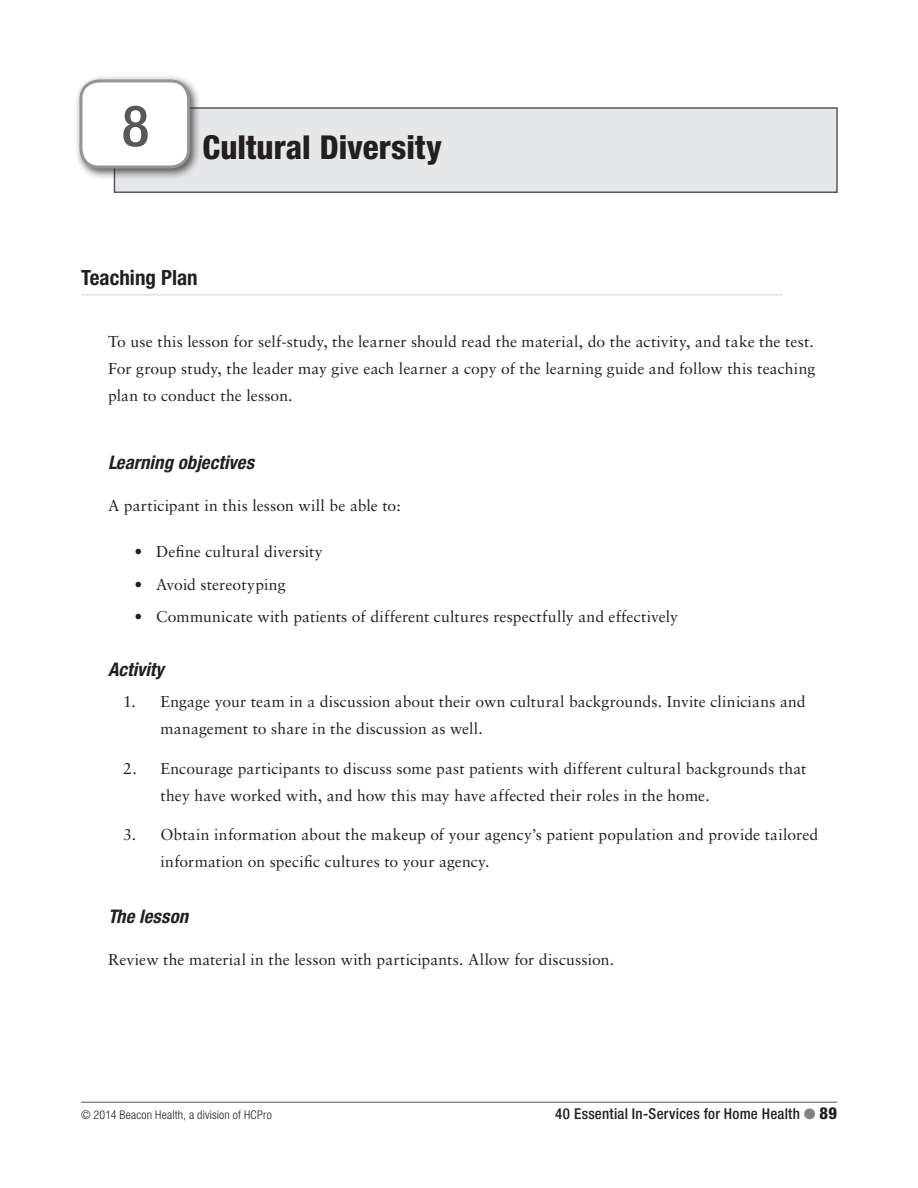
<style>
.page{position:relative;width:918px;height:1188px;background:#fff}
.page>*{position:absolute;margin:0;border:0;box-sizing:border-box;transform-origin:0 0}
.chapter_number{font:500 condensed 57px "Helvetica Neue LT Std";color:#57585a}
.Chaptertitle{font:800 condensed 33px "Helvetica Neue LT Std";color:#231f20}
.Heading_1{font:700 condensed 21px "Helvetica Neue LT Std";color:#231f20}
.Heading_2{font:italic 700 condensed 18.75px "Helvetica Neue LT Std";letter-spacing:.005em;color:#231f20}
.Body_Text{font:15.75px/27px "Sabon LT Std";letter-spacing:.01em;color:#231f20;text-align:justify}
.Bodynumber{font:15.75px/27px "Sabon LT Std";letter-spacing:.005em;color:#231f20}
.Footer-Right{font:500 condensed 15px "Helvetica Neue LT Std";letter-spacing:.015em;color:#231f20}
.Footer-Right-2{font:300 condensed 12px "Helvetica Neue LT Std";letter-spacing:.015em;color:#231f20}
.s1{color:#808285}
.s2{font-weight:800;font-size:16.5px}
</style>
<div class="page">
<hr style="left:81px;top:1102px;width:756px;height:1px;background:#57585a">
<div style="left:114px;top:107px;width:724px;height:86px;background:#e6e7e9;border:2px solid #57585a"></div>
<div style="left:74px;top:74px;width:127px;height:106px;background:#231f20;opacity:.75"></div>
<div style="left:81px;top:81px;width:108px;height:86px;background:#fff;border-radius:18px"></div>
<div style="left:80px;top:80px;width:110px;height:88px;border:3px solid #939598;border-radius:18px"></div>
<hr style="left:81px;top:295px;width:702px;height:1px;background:#d1d2d4">
<p class="chapter_number" style="left:122px;top:92px;width:29px">8</p>
<p class="Chaptertitle" style="left:202px;top:126px;width:241px">Cultural Diversity</p>
<p class="Heading_1" style="left:81px;top:265px;width:118px">Teaching Plan</p>
<p class="Body_Text" style="left:108px;top:327px;width:709px">To use this lesson for self-study, the learner should read the material, do the activity, and take the test.<br>For group study, the leader may give each learner a copy of the learning guide and follow this teaching plan to conduct the lesson.</p>
<p class="Heading_2" style="left:108px;top:451px;width:148px">Learning objectives</p>
<p class="Body_Text" style="left:108px;top:492px;width:294px">A participant in this lesson will be able to:</p>
<p class="Body_Text" style="left:134px;top:538px;width:190px">• Define cultural diversity</p>
<p class="Body_Text" style="left:134px;top:570px;width:153px">• Avoid stereotyping</p>
<p class="Body_Text" style="left:134px;top:603px;width:545px">• Communicate with patients of different cultures respectfully and effectively</p>
<p class="Heading_2" style="left:108px;top:658px;width:57px">Activity</p>
<p class="Bodynumber" style="left:160px;top:688px;width:647px;text-indent:-38px">1. Engage your team in a discussion about their own cultural backgrounds. Invite clinicians and management to share in the discussion as well.</p>
<p class="Bodynumber" style="left:160px;top:754px;width:647px;text-indent:-38px">2. Encourage participants to discuss some past patients with different cultural backgrounds that they have worked with, and how this may have affected their roles in the home.</p>
<p class="Bodynumber" style="left:160px;top:820px;width:659px;text-indent:-38px">3. Obtain information about the makeup of your agency’s patient population and provide tailored information on specific cultures to your agency.</p>
<p class="Heading_2" style="left:108px;top:905px;width:82px">The lesson</p>
<p class="Body_Text" style="left:108px;top:946px;width:508px">Review the material in the lesson with participants. Allow for discussion.</p>
<p class="Footer-Right-2" style="left:81px;top:1108px;width:192px">© 2014 Beacon Health, a division of HCPro</p>
<p class="Footer-Right" style="left:555px;top:1105px;width:283px">40 Essential In-Services for Home Health <span class="s1">●</span> <span class="s2">89</span></p>
</div>
